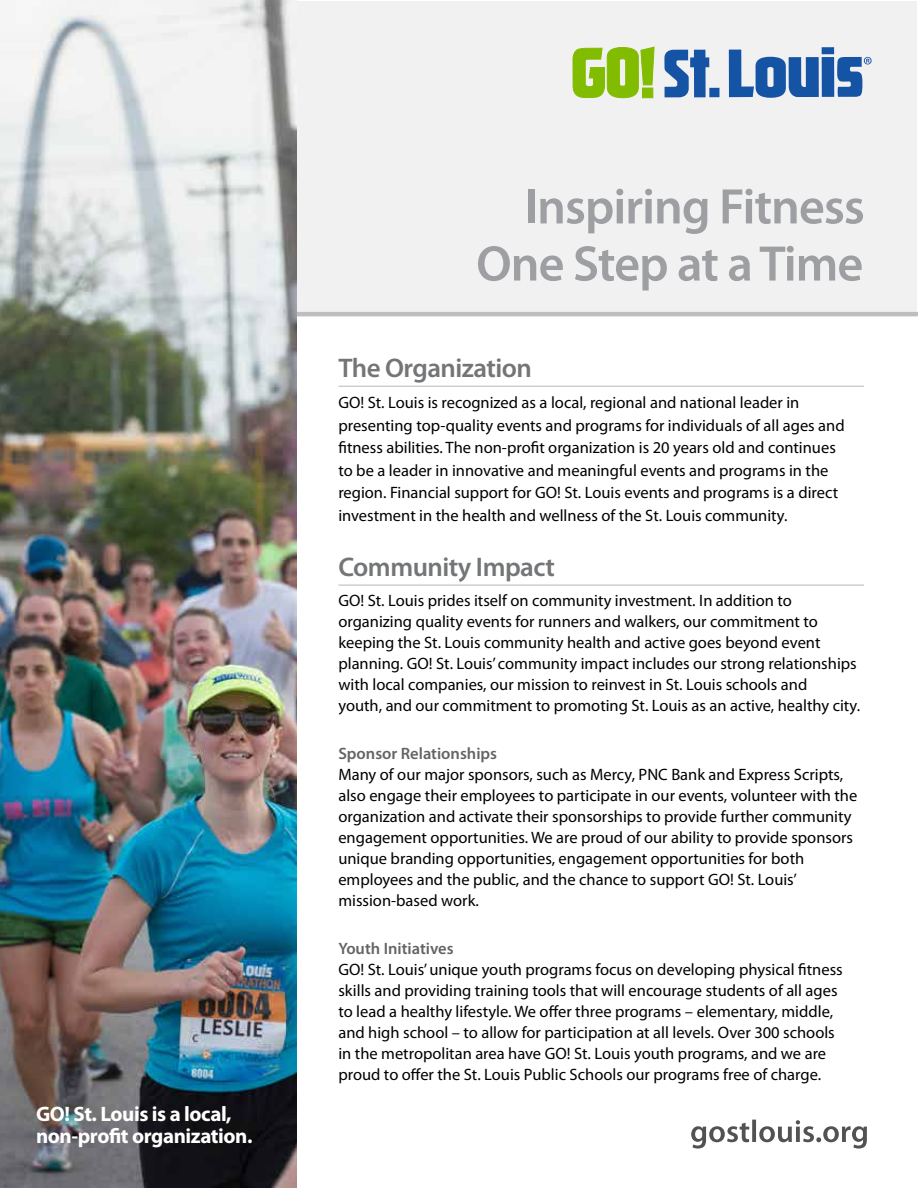
<style>
.page{position:relative;width:918px;height:1188px;background:#fff}
.page>*{position:absolute;margin:0;border:0;box-sizing:border-box;transform-origin:0 0}
.t1{font:600 50.4px/57.2px "Myriad Pro";letter-spacing:-.02em;color:#9d9fa2;text-align:right}
.t2{font:700 33px "Myriad Pro";color:#fff}
.t3{font:600 27px "Myriad Pro";letter-spacing:-.02em;color:#737577}
.t4{font:700 21px/22.2px "Myriad Pro";letter-spacing:-.02em;color:#fff}
.t5{font:16.5px/21px "Myriad Pro";color:#000}
.t6{font:600 16.5px "Myriad Pro";color:#636466}
</style>
<div class="page">
<div style="left:1px;top:1px;width:916px;height:311px;background:#f1f1f2"></div>
<hr style="left:338px;top:386px;width:526px;height:1px;background:#bcbec0">
<hr style="left:338px;top:585px;width:526px;height:1px;background:#bcbec0">
<hr style="left:0;top:312px;width:918px;height:4px;background:#bcbec0">
<img style="left:0;top:0;width:297px;height:1188px">
<svg style="left:691px;top:1120px;width:176px;height:29px"></svg>
<svg style="left:664px;top:50px;width:45px;height:47px"></svg>
<div style="left:709px;top:88px;width:11px;height:9px;background:#1553a5"></div>
<svg style="left:729px;top:47px;width:143px;height:51px"></svg>
<svg style="left:572px;top:46px;width:83px;height:341px"></svg>
<p class="t4" style="left:36px;top:1102px;width:218px">GO! St. Louis is a local, non-profit organization.</p>
<h2 class="t2" style="left:54px;top:1104px;width:196px">gostlouis.org</h2>
<h1 class="t1" style="left:476px;top:177px;width:390px">Inspiring Fitness<br>One Step at a Time</h1>
<h3 class="t3" style="left:338px;top:350px;width:195px">The Organization</h3>
<p class="t5" style="left:338px;top:391px;width:508px;line-height:22.5px">GO! St. Louis is recognized as a local, regional and national leader in presenting top-quality events and programs for individuals of all ages and fitness abilities. The non-profit organization is 20 years old and continues to be a leader in innovative and meaningful events and programs in the region. Financial support for GO! St. Louis events and programs is a direct investment in the health and wellness of the St. Louis community.</p>
<h3 class="t3" style="left:338px;top:549px;width:218px">Community Impact</h3>
<p class="t5" style="left:338px;top:589px;width:523px">GO! St. Louis prides itself on community investment. In addition to organizing quality events for runners and walkers, our commitment to keeping the St. Louis community health and active goes beyond event planning. GO! St. Louis’ community impact includes our strong relationships with local companies, our mission to reinvest in St. Louis schools and<br>youth, and our commitment to promoting St. Louis as an active, healthy city.</p>
<p class="t6" style="left:338px;top:743px;width:160px">Sponsor Relationships</p>
<p class="t5" style="left:338px;top:763px;width:521px">Many of our major sponsors, such as Mercy, PNC Bank and Express Scripts, also engage their employees to participate in our events, volunteer with the organization and activate their sponsorships to provide further community engagement opportunities. We are proud of our ability to provide sponsors unique branding opportunities, engagement opportunities for both employees and the public, and the chance to support GO! St. Louis’ mission-based work.</p>
<p class="t6" style="left:338px;top:938px;width:117px">Youth Initiatives</p>
<p class="t5" style="left:338px;top:958px;width:506px">GO! St. Louis’ unique youth programs focus on developing physical fitness skills and providing training tools that will encourage students of all ages to lead a healthy lifestyle. We offer three programs – elementary, middle, and high school – to allow for participation at all levels. Over 300 schools in the metropolitan area have GO! St. Louis youth programs, and we are proud to offer the St. Louis Public Schools our programs free of charge.</p>
</div>
